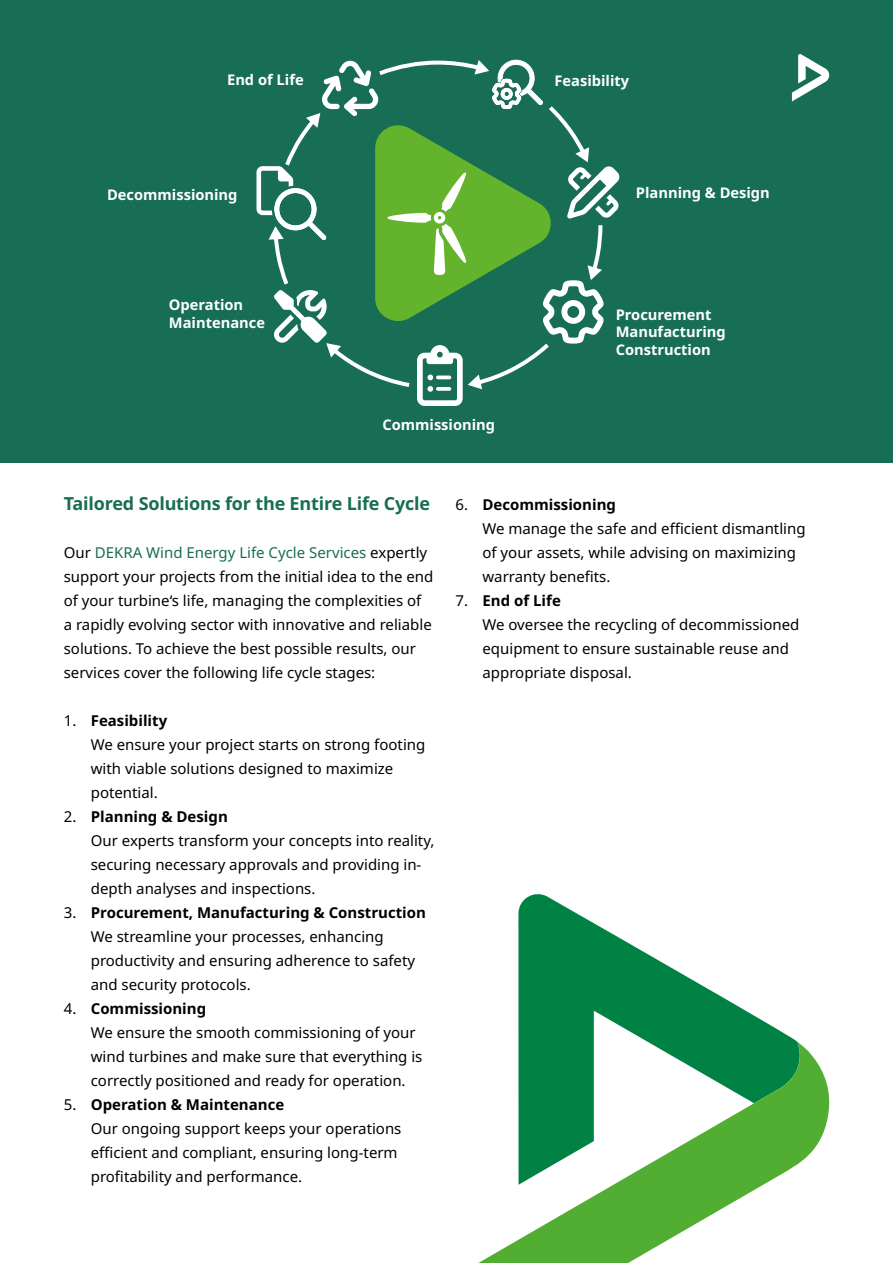
<style>
.page{position:relative;width:893px;height:1263px;background:#fff}
.page>*{position:absolute;margin:0;border:0;box-sizing:border-box;transform-origin:0 0}
.t1{font:700 18px "Noto Sans";letter-spacing:-.01em;color:#176e54}
.t2{font:15px/24px "Noto Sans";color:#000}
.t3{font:700 14.7px/17.5px "Noto Sans";color:#fff}
.s1{color:#176e54}
.s2{font-weight:700}
</style>
<div class="page">
<div style="left:0;top:0;width:893px;height:462px;background:#176e54"></div>
<svg style="left:256px;top:59px;width:364px;height:347px"></svg>
<svg style="left:518px;top:894px;width:280px;height:148px;fill:#008244"></svg>
<svg style="left:478px;top:1042px;width:352px;height:221px"></svg>
<svg style="left:798px;top:1042px;width:12px;height:11px"></svg>
<svg style="left:792px;top:54px;width:37px;height:47px"></svg>
<p class="t3" style="left:227px;top:71px;width:78px">End of Life</p>
<p class="t3" style="left:107px;top:186px;width:132px">Decommissioning</p>
<p class="t3" style="left:169px;top:296px;width:98px">Operation<br>Maintenance</p>
<p class="t3" style="left:382px;top:416px;width:114px">Commissioning</p>
<p class="t3" style="left:554px;top:73px;width:76px">Feasibility</p>
<p class="t3" style="left:636px;top:185px;width:136px">Planning &amp; Design</p>
<p class="t3" style="left:616px;top:306px;width:112px">Procurement<br>Manufacturing<br>Construction</p>
<p class="t1" style="left:64px;top:493px;width:368px">Tailored Solutions for the Entire Life Cycle</p>
<p class="t2" style="left:64px;top:541px;width:371px">Our <span class="s1">DEKRA Wind Energy Life Cycle Services</span> expertly support your projects from the initial idea to the end of your turbine‘s life, managing the complexities of a rapidly evolving sector with innovative and reliable solutions. To achieve the best possible results, our services cover the following life cycle stages:</p>
<p class="t2" style="left:91px;top:709px;width:336px;text-indent:-27px">1. <span class="s2">Feasibility<br></span>We ensure your project starts on strong footing with viable solutions designed to maximize potential.</p>
<p class="t2" style="left:91px;top:805px;width:345px;text-indent:-27px">2. <span class="s2">Planning &amp; Design<br></span>Our experts transform your concepts into reality, securing necessary approvals and providing in&shy;depth analyses and inspections.</p>
<p class="t2" style="left:91px;top:901px;width:337px;text-indent:-27px">3. <span class="s2">Procurement, Manufacturing &amp; Construction </span>We streamline your processes, enhancing productivity and ensuring adherence to safety and security protocols.</p>
<p class="t2" style="left:91px;top:997px;width:333px;text-indent:-27px">4. <span class="s2">Commissioning<br></span>We ensure the smooth commissioning of your wind turbines and make sure that everything is correctly positioned and ready for operation.</p>
<p class="t2" style="left:91px;top:1093px;width:312px;text-indent:-27px">5. <span class="s2">Operation &amp; Maintenance<br></span>Our ongoing support keeps your operations efficient and compliant, ensuring long-term profitability and performance.</p>
<p class="t2" style="left:482px;top:493px;width:325px;text-indent:-27px">6. <span class="s2">Decommissioning<br></span>We manage the safe and efficient dismantling of your assets, while advising on maximizing warranty benefits.</p>
<p class="t2" style="left:482px;top:589px;width:318px;text-indent:-27px">7. <span class="s2">End of Life<br></span>We oversee the recycling of decommissioned equipment to ensure sustainable reuse and appropriate disposal.</p>
</div>
